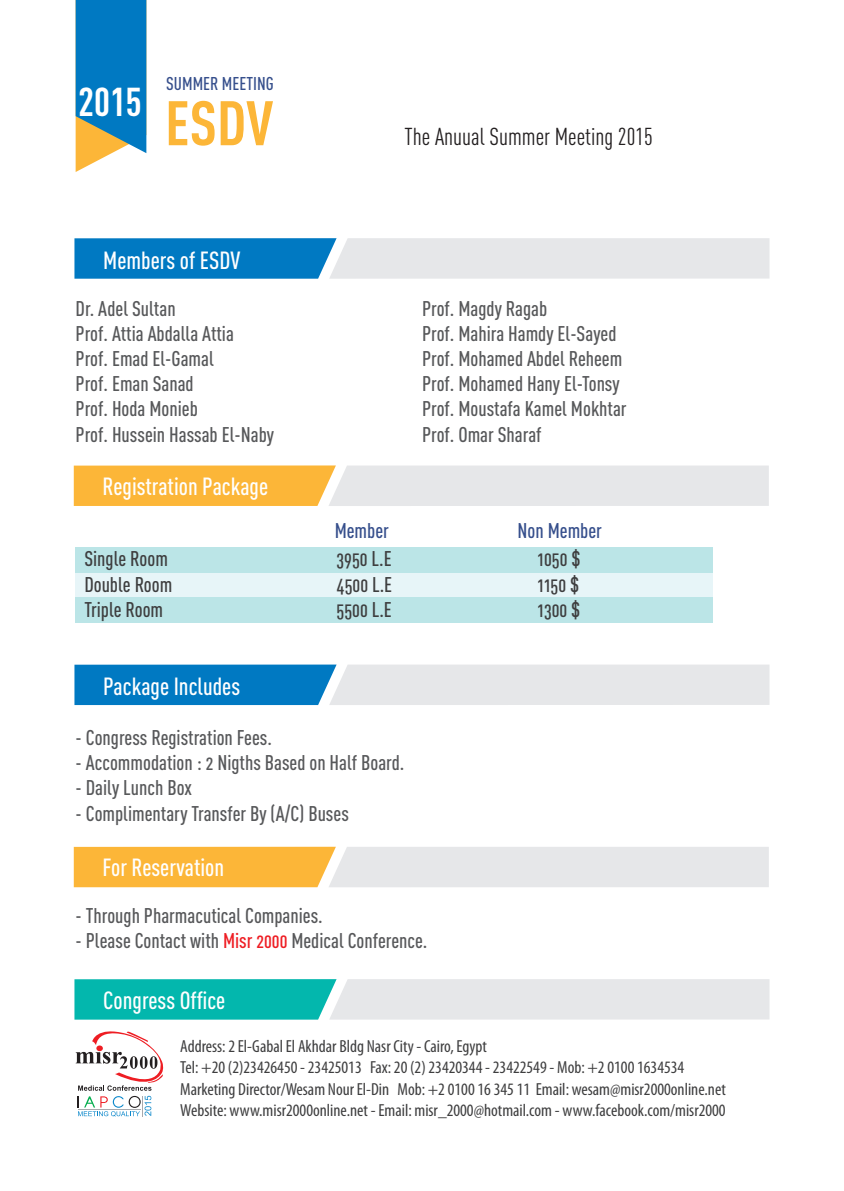
<style>
.page{position:relative;width:844px;height:1191px;background:#fff}
.page>*{position:absolute;margin:0;border:0;box-sizing:border-box;transform-origin:0 0}
.t1{font:700 61.77px "DIN Cond";color:#fcb638}
.t2{font:700 39.73px "DIN Cond";color:#fff}
.t3{font:24.5px "DIN Cond Medium Alternate";color:#fff}
.t4{font:24.15px "DIN Cond";color:#231f20}
.t5{font:21px "DIN Cond Medium Alternate";color:#57585a}
.t6{font:21px "DIN Cond Medium Alternate";color:#3e3e3f}
.t7{font:21px "DIN Cond Medium Alternate";color:#364f8c}
.t8{font:18.2px "DIN Cond Medium Alternate";color:#364f8c}
.t9{font:condensed 17.5px "Myriad Pro";color:#3e3e3f}
.s1{color:#ee1d23}
</style>
<div class="page">
<svg style="left:76px;top:0;width:70px;height:172px;background:#368db6"></svg>
<div style="left:76px;top:547px;width:636px;height:76px;background:#e7f5f8"></div>
<div style="left:76px;top:547px;width:636px;height:26px;background:#bbe5e7"></div>
<div style="left:76px;top:597px;width:636px;height:26px;background:#bbe5e7"></div>
<svg style="left:74px;top:238px;width:695px;height:41px;background:#94c0db"></svg>
<svg style="left:74px;top:465px;width:694px;height:41px;background:#eed6aa"></svg>
<svg style="left:74px;top:979px;width:695px;height:40px;background:#94d6d3"></svg>
<svg style="left:74px;top:664px;width:695px;height:41px;background:#94c0db"></svg>
<svg style="left:74px;top:846px;width:694px;height:41px;background:#eed6aa"></svg>
<svg style="left:76px;top:1031px;width:88px;height:85px"></svg>
<h2 class="t2" style="left:78px;top:77px;width:65px">2015</h2>
<p class="t8" style="left:166px;top:73px;width:109px">SUMMER MEETING</p>
<h1 class="t1" style="left:165px;top:86px;width:110px">ESDV</h1>
<p class="t3" style="left:103px;top:245px;width:139px">Members of ESDV</p>
<p class="t5" style="left:76px;top:296px;width:101px">Dr. Adel Sultan</p>
<p class="t5" style="left:76px;top:321px;width:160px">Prof. Attia Abdalla Attia</p>
<p class="t5" style="left:76px;top:346px;width:140px">Prof. Emad El-Gamal</p>
<p class="t5" style="left:76px;top:371px;width:119px">Prof. Eman Sanad</p>
<p class="t5" style="left:76px;top:396px;width:124px">Prof. Hoda Monieb</p>
<p class="t5" style="left:76px;top:422px;width:200px">Prof. Hussein Hassab El-Naby</p>
<p class="t3" style="left:102px;top:471px;width:167px">Registration Package</p>
<p class="t4" style="left:404px;top:123px;width:250px">The Anuual Summer Meeting 2015</p>
<p class="t5" style="left:422px;top:296px;width:127px">Prof. Magdy Ragab</p>
<p class="t5" style="left:422px;top:321px;width:196px">Prof. Mahira Hamdy El-Sayed</p>
<p class="t5" style="left:422px;top:346px;width:202px">Prof. Mohamed Abdel Reheem</p>
<p class="t5" style="left:422px;top:371px;width:199px">Prof. Mohamed Hany El-Tonsy</p>
<p class="t5" style="left:422px;top:396px;width:206px">Prof. Moustafa Kamel Mokhtar</p>
<p class="t5" style="left:422px;top:422px;width:121px">Prof. Omar Sharaf</p>
<p class="t7" style="left:334px;top:518px;width:56px">Member</p>
<p class="t7" style="left:517px;top:518px;width:86px">Non Member</p>
<p class="t6" style="left:84px;top:546px;width:85px">Single Room</p>
<p class="t6" style="left:336px;top:546px;width:57px">3950 L.E</p>
<p class="t6" style="left:537px;top:546px;width:44px">1050 $</p>
<p class="t6" style="left:84px;top:572px;width:89px">Double Room</p>
<p class="t6" style="left:336px;top:572px;width:57px">4500 L.E</p>
<p class="t6" style="left:537px;top:572px;width:43px">1150 $</p>
<p class="t6" style="left:84px;top:597px;width:80px">Triple Room</p>
<p class="t6" style="left:336px;top:597px;width:57px">5500 L.E</p>
<p class="t6" style="left:537px;top:597px;width:44px">1300 $</p>
<p class="t3" style="left:103px;top:671px;width:138px">Package Includes</p>
<p class="t5" style="left:76px;top:725px;width:198px">- Congress Registration Fees.</p>
<p class="t5" style="left:76px;top:750px;width:330px">- Accommodation : 2 Nigths Based on Half Board.</p>
<p class="t5" style="left:76px;top:775px;width:118px">- Daily Lunch Box</p>
<p class="t5" style="left:76px;top:800px;width:275px">- Complimentary Transfer By (A/C) Buses</p>
<p class="t3" style="left:102px;top:852px;width:123px">For Reservation</p>
<p class="t5" style="left:76px;top:902px;width:248px">- Through Pharmacutical Companies.</p>
<p class="t5" style="left:76px;top:928px;width:353px">- Please Contact with <span class="s1">Misr 2000</span> Medical Conference.</p>
<p class="t3" style="left:103px;top:986px;width:124px">Congress Office</p>
<p class="t9" style="left:180px;top:1036px;width:308px">Address: 2 El-Gabal El Akhdar Bldg Nasr City - Cairo, Egypt</p>
<p class="t9" style="left:180px;top:1058px;width:505px">Tel: +20 (2)23426450 - 23425013 Fax: 20 (2) 23420344 - 23422549 - Mob: +2 0100 1634534</p>
<p class="t9" style="left:180px;top:1079px;width:547px">Marketing Director/Wesam Nour El-Din Mob: +2 0100 16 345 11 Email: wesam@misr2000online.net</p>
<p class="t9" style="left:180px;top:1100px;width:546px">Website: www.misr2000online.net - Email: misr_2000@hotmail.com - www.facebook.com/misr2000</p>
</div>
